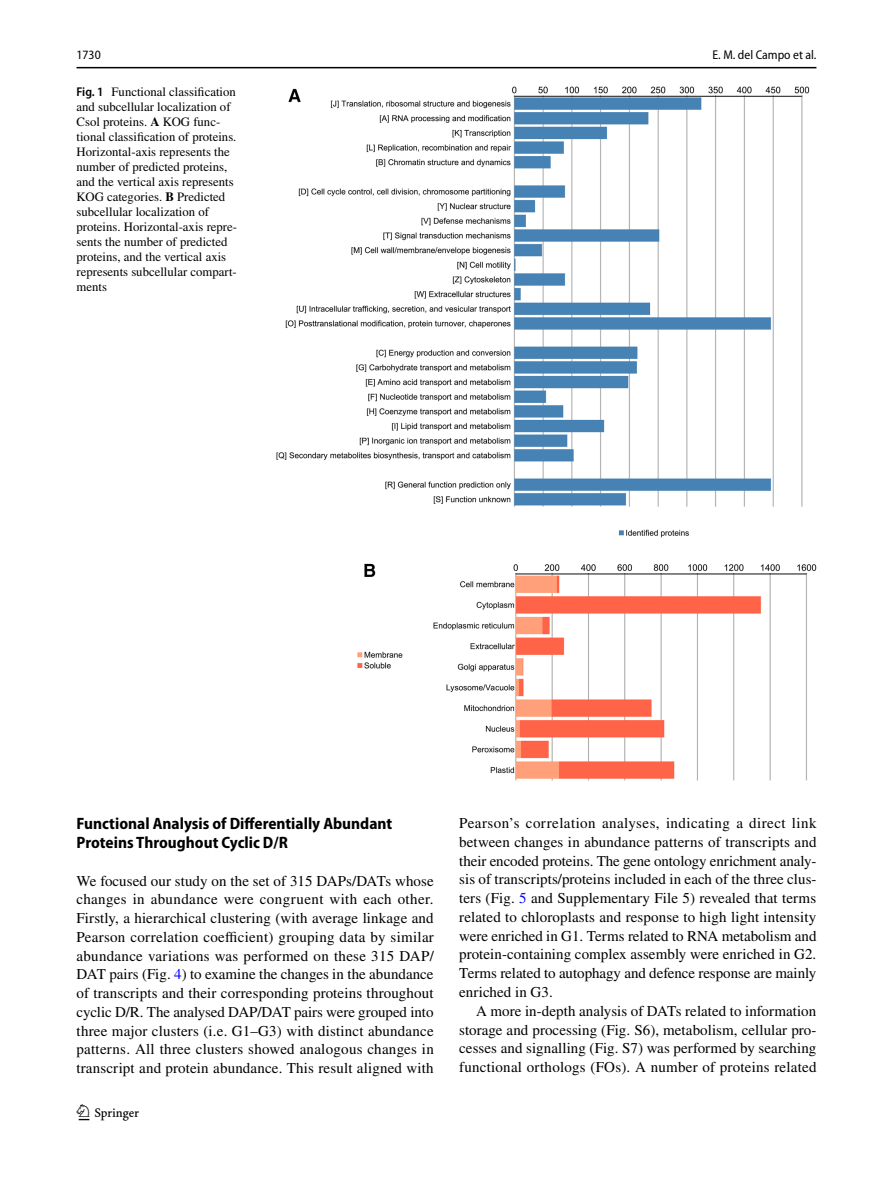
<style>
.page{position:relative;width:893px;height:1187px;background:#fff}
.page>*{position:absolute;margin:0;border:0;box-sizing:border-box;transform-origin:0 0}
.t1{font:22.5px "Springnew Regular 2";color:#000}
.t2{font:700 semi-condensed 16.5px/18.8px "Myriad Pro";color:#000}
.t3{font:15px/18.8px "STIX";letter-spacing:.01em;color:#000;text-align:justify}
.t4{font:12.75px/15px "STIX";color:#000}
.t5{font:semi-condensed 12.75px "Myriad Pro";color:#000}
.s1{font-family:"Myriad Pro";font-weight:600;font-stretch:semi-condensed}
.s2{font-weight:700}
.s3{color:#00f}
</style>
<div class="page">
<hr style="left:77px;top:67px;width:739px;height:1px;background:#000">
<img style="left:276px;top:87px;width:540px;height:693px">
<p class="t5" style="left:77px;top:48px;width:26px">1730</p>
<p class="t5" style="left:713px;top:48px;width:105px">E. M. del Campo et al.</p>
<p class="t4" style="left:77px;top:85px;width:162px"><span class="s1">Fig. 1</span> Functional classification and subcellular localization of<br>Csol proteins. <span class="s2">A</span> KOG func&shy;tional classification of proteins.<br>Horizontal-axis represents the number of predicted proteins, and the vertical axis represents<br>KOG categories. <span class="s2">B</span> Predicted subcellular localization of proteins. Horizontal-axis repre&shy;sents the number of predicted proteins, and the vertical axis represents subcellular compart&shy;ments</p>
<p class="t2" style="left:77px;top:814px;width:317px">Functional Analysis of Differentially Abundant<br>Proteins Throughout Cyclic D/R</p>
<p class="t3" style="left:77px;top:872px;width:359px">We focused our study on the set of 315 DAPs/DATs whose changes in abundance were congruent with each other.<br>Firstly, a hierarchical clustering (with average linkage and Pearson correlation coefficient) grouping data by similar abundance variations was performed on these 315 DAP/ DAT pairs (Fig. <span class="s3">4</span>) to examine the changes in the abundance of transcripts and their corresponding proteins throughout cyclic D/R. The analysed DAP/DAT pairs were grouped into three major clusters (i.e. G1–G3) with distinct abundance patterns. All three clusters showed analogous changes in transcript and protein abundance. This result aligned with</p>
<h1 class="t1" style="left:79px;top:1104px;width:62px">1 3</h1>
<p class="t3" style="left:459px;top:814px;width:359px">Pearson’s correlation analyses, indicating a direct link between changes in abundance patterns of transcripts and their encoded proteins. The gene ontology enrichment analy&shy;sis of transcripts/proteins included in each of the three clus&shy;ters (Fig. <span class="s3">5</span> and Supplementary File 5) revealed that terms related to chloroplasts and response to high light intensity were enriched in G1. Terms related to RNA metabolism and protein-containing complex assembly were enriched in G2.<br>Terms related to autophagy and defence response are mainly enriched in G3.</p>
<p class="t3" style="left:459px;top:1002px;width:359px;text-indent:17px">A more in-depth analysis of DATs related to information storage and processing (Fig. S6), metabolism, cellular pro&shy;cesses and signalling (Fig. S7) was performed by searching functional orthologs (FOs). A number of proteins related</p>
</div>
